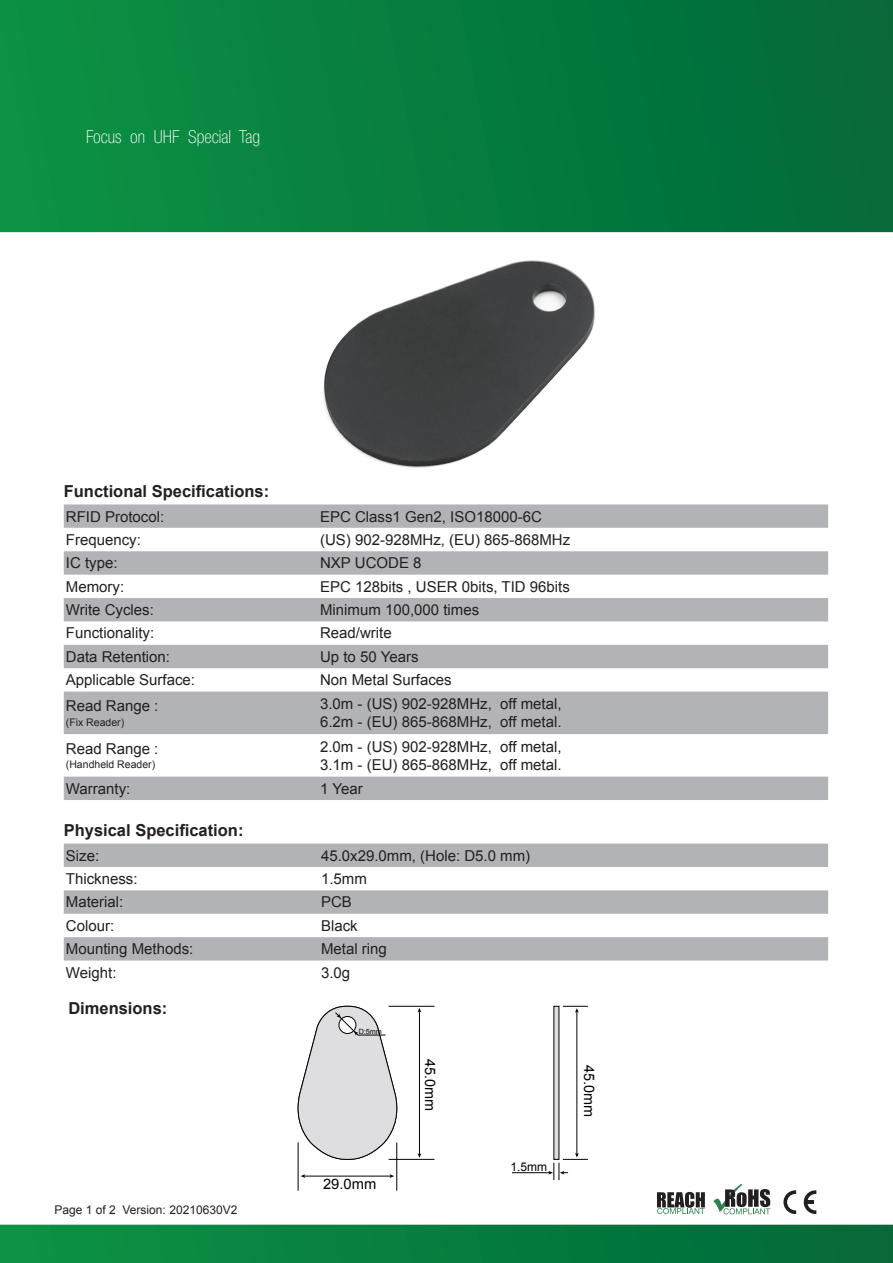
<style>
.page{position:relative;width:893px;height:1263px;background:#fff}
.page>*{position:absolute;margin:0;border:0;box-sizing:border-box;transform-origin:0 0}
.t1{font:100 condensed 18px "Helvetica Neue LT Pro";color:#fff}
.t2{font:700 16.5px "Arial";color:#231f20}
.t3{font:15px/18px "Arial";color:#231f20}
.t4{font:14.4px "Arial";color:#030303}
.t5{font:12px "Arial";color:#231f20}
.t6{font:12px "Arial";color:#030303}
.t7{font:10.5px "Arial";color:#231f20}
.t8{font:7.2px "Arial";color:#030303}
</style>
<div class="page">
<img style="left:323px;top:260px;width:272px;height:208px">
<svg style="left:0;top:0;width:893px;height:232px;background:#067d3e"></svg>
<svg style="left:0;top:1225px;width:893px;height:38px;background:#067d3e"></svg>
<svg style="left:64px;top:504px;width:764px;height:24px;background:#b4b5b9"></svg>
<svg style="left:64px;top:551px;width:764px;height:249px;fill:#b2b3b7"></svg>
<div style="left:64px;top:843px;width:764px;height:24px;background:#b2b3b7"></div>
<svg style="left:64px;top:960px;width:764px;height:1px"></svg>
<svg style="left:64px;top:890px;width:764px;height:70px;fill:#b2b3b7"></svg>
<svg style="left:783px;top:1190px;width:13px;height:24px"></svg>
<svg style="left:804px;top:1190px;width:12px;height:24px"></svg>
<svg style="left:713px;top:1184px;width:57px;height:30px"></svg>
<svg style="left:657px;top:1192px;width:48px;height:22px"></svg>
<svg style="left:553px;top:1006px;width:6px;height:147px"></svg>
<hr style="left:576px;top:1010px;width:1px;height:145px;background:#030303">
<hr style="left:512px;top:1172px;width:39px;height:1px;background:#030303">
<svg style="left:563px;top:1006px;width:25px;height:7px"></svg>
<svg style="left:548px;top:1153px;width:40px;height:27px"></svg>
<hr style="left:303px;top:1176px;width:89px;height:1px;background:#030303">
<hr style="left:396px;top:1142px;width:1px;height:49px;background:#030303">
<hr style="left:298px;top:1142px;width:1px;height:49px;background:#030303">
<hr style="left:419px;top:1010px;width:1px;height:145px;background:#030303">
<hr style="left:389px;top:1159px;width:45px;height:1px;background:#030303">
<hr style="left:389px;top:1006px;width:45px;height:1px;background:#030303">
<svg style="left:297px;top:1005px;width:101px;height:159px"></svg>
<p class="t1" style="left:86px;top:127px;width:175px">Focus on UHF Special Tag</p>
<p class="t2" style="left:64px;top:480px;width:207px">Functional Specifications:</p>
<p class="t3" style="left:66px;top:507px;width:100px">RFID Protocol:</p>
<p class="t3" style="left:320px;top:507px;width:223px">EPC Class1 Gen2, ISO18000-6C</p>
<p class="t3" style="left:66px;top:531px;width:77px">Frequency:</p>
<p class="t3" style="left:320px;top:531px;width:252px">(US) 902-928MHz, (EU) 865-868MHz</p>
<p class="t3" style="left:66px;top:554px;width:53px">IC type:</p>
<p class="t3" style="left:320px;top:554px;width:103px">NXP UCODE 8</p>
<p class="t3" style="left:66px;top:578px;width:60px">Memory:</p>
<p class="t3" style="left:320px;top:578px;width:251px">EPC 128bits , USER 0bits, TID 96bits</p>
<p class="t3" style="left:66px;top:601px;width:90px">Write Cycles:</p>
<p class="t3" style="left:320px;top:601px;width:161px">Minimum 100,000 times</p>
<p class="t3" style="left:66px;top:624px;width:90px">Functionality:</p>
<p class="t3" style="left:320px;top:624px;width:73px">Read/write</p>
<p class="t3" style="left:66px;top:648px;width:106px">Data Retention:</p>
<p class="t3" style="left:320px;top:648px;width:100px">Up to 50 Years</p>
<p class="t3" style="left:66px;top:671px;width:131px">Applicable Surface:</p>
<p class="t3" style="left:320px;top:671px;width:133px">Non Metal Surfaces</p>
<p class="t3" style="left:66px;top:697px;width:94px">Read Range :</p>
<p class="t7" style="left:66px;top:715px;width:60px">(Fix Reader)</p>
<p class="t3" style="left:320px;top:695px;width:243px">3.0m - (US) 902-928MHz, off metal,<br>6.2m - (EU) 865-868MHz, off metal.</p>
<p class="t3" style="left:66px;top:740px;width:94px">Read Range :</p>
<p class="t7" style="left:66px;top:757px;width:91px">(Handheld Reader)</p>
<p class="t3" style="left:320px;top:738px;width:243px">2.0m - (US) 902-928MHz, off metal,<br>3.1m - (EU) 865-868MHz, off metal.</p>
<p class="t3" style="left:66px;top:780px;width:66px">Warranty:</p>
<p class="t3" style="left:320px;top:780px;width:44px">1 Year</p>
<p class="t2" style="left:64px;top:819px;width:181px">Physical Specification:</p>
<p class="t3" style="left:66px;top:846px;width:35px">Size:</p>
<p class="t3" style="left:321px;top:846px;width:211px">45.0x29.0mm, (Hole: D5.0 mm)</p>
<p class="t3" style="left:66px;top:870px;width:73px">Thickness:</p>
<p class="t3" style="left:321px;top:870px;width:47px">1.5mm</p>
<p class="t3" style="left:66px;top:893px;width:59px">Material:</p>
<p class="t3" style="left:321px;top:893px;width:32px">PCB</p>
<p class="t3" style="left:66px;top:917px;width:50px">Colour:</p>
<p class="t3" style="left:321px;top:917px;width:38px">Black</p>
<p class="t3" style="left:66px;top:940px;width:129px">Mounting Methods:</p>
<p class="t3" style="left:321px;top:940px;width:67px">Metal ring</p>
<p class="t3" style="left:66px;top:963px;width:52px">Weight:</p>
<p class="t3" style="left:321px;top:963px;width:31px">3.0g</p>
<p class="t2" style="left:68px;top:997px;width:101px">Dimensions:</p>
<p class="t8" style="left:359px;top:1027px;width:25px">D:5mm</p>
<p class="t4" style="left:440px;top:1059px;width:53px;rotate:90deg">45.0mm</p>
<p class="t4" style="left:599px;top:1065px;width:53px;rotate:90deg">45.0mm</p>
<p class="t5" style="left:55px;top:1202px;width:184px">Page 1 of 2 Version: 20210630V2</p>
<p class="t4" style="left:323px;top:1174px;width:55px">29.0mm</p>
<p class="t6" style="left:510px;top:1159px;width:38px">1.5mm</p>
</div>
